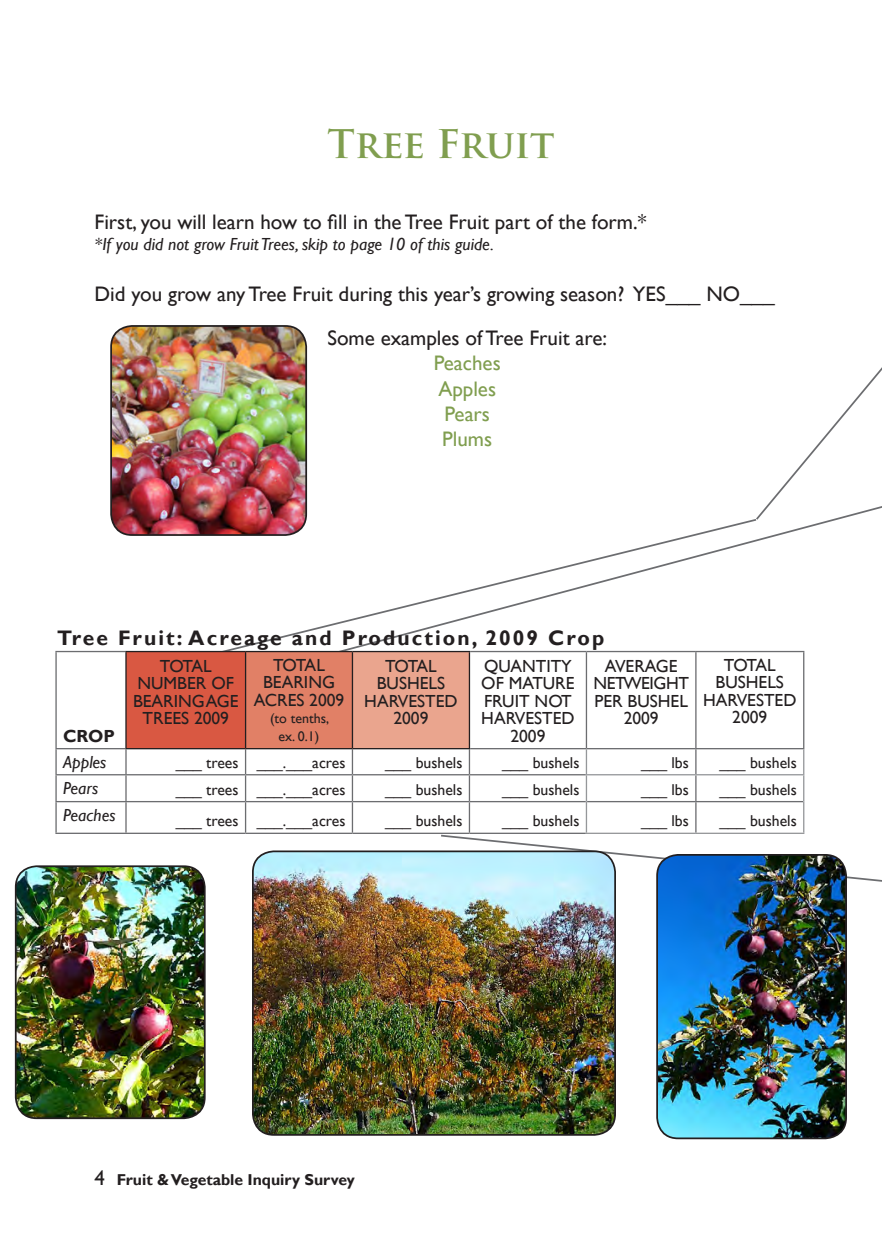
<style>
.page{position:relative;width:882px;height:1260px;background:#fff}
.page>*{position:absolute;margin:0;border:0;box-sizing:border-box;transform-origin:0 0}
.t1{font:700 38.5px "Trajan Pro";letter-spacing:-.005em;color:#809e4f}
.t2{font:21px "Gill Sans";color:#231f20}
.table_title{font:700 21px "Gill Sans";letter-spacing:.1em;color:#231f20}
.t3{font:21px "Gill Sans";color:#809e4f}
.table_heading{font:17.5px/17.5px "Gill Sans";color:#231f20;text-align:center}
.table_heading-2{font:italic 17.5px "Gill Sans";color:#231f20}
.table_heading-3{font:700 17.5px "Gill Sans";color:#231f20}
.table_text{font:15.75px "Gill Sans";color:#231f20}
.t4{font:700 15.75px "Gill Sans";color:#231f20}
.table_heading-4{font:14px/17.5px "Gill Sans";color:#231f20;text-align:center}
.s1{font-weight:400;font-size:21px}
</style>
<div class="page">
<img style="left:111px;top:326px;width:195px;height:209px">
<div style="left:110px;top:325px;width:197px;height:211px;border:2px solid #231f20;border-radius:21px"></div>
<svg style="left:795px;top:367px;width:87px;height:104px"></svg>
<svg style="left:289px;top:471px;width:593px;height:196px"></svg>
<svg style="left:441px;top:834px;width:441px;height:48px"></svg>
<svg style="left:212px;top:518px;width:546px;height:133px"></svg>
<svg style="left:57px;top:652px;width:746px;height:181px"></svg>
<hr style="left:55px;top:652px;width:2px;height:96px;background:#6c6d70">
<hr style="left:55px;top:651px;width:70px;height:1px;background:#6c6d70">
<hr style="left:55px;top:748px;width:70px;height:1px;background:#6c6d70">
<hr style="left:125px;top:652px;width:2px;height:96px;background:#231f20">
<hr style="left:125px;top:651px;width:121px;height:1px;background:#231f20">
<hr style="left:125px;top:748px;width:121px;height:1px;background:#231f20">
<hr style="left:55px;top:749px;width:2px;height:25px;background:#6c6d70">
<hr style="left:125px;top:749px;width:2px;height:25px;background:#6c6d70">
<hr style="left:695px;top:749px;width:2px;height:25px;background:#6c6d70">
<hr style="left:55px;top:774px;width:71px;height:1px;background:#6c6d70">
<hr style="left:55px;top:775px;width:2px;height:26px;background:#6c6d70">
<hr style="left:126px;top:774px;width:120px;height:1px;background:#6c6d70">
<hr style="left:125px;top:775px;width:2px;height:26px;background:#6c6d70">
<hr style="left:246px;top:774px;width:106px;height:1px;background:#6c6d70">
<svg style="left:245px;top:749px;width:1px;height:52px"></svg>
<hr style="left:352px;top:774px;width:117px;height:1px;background:#6c6d70">
<svg style="left:352px;top:749px;width:1px;height:52px"></svg>
<hr style="left:469px;top:774px;width:117px;height:1px;background:#6c6d70">
<svg style="left:469px;top:749px;width:1px;height:52px"></svg>
<hr style="left:695px;top:775px;width:2px;height:26px;background:#6c6d70">
<hr style="left:55px;top:801px;width:71px;height:1px;background:#6c6d70">
<hr style="left:55px;top:802px;width:2px;height:31px;background:#6c6d70">
<hr style="left:126px;top:801px;width:120px;height:1px;background:#6c6d70">
<hr style="left:125px;top:802px;width:2px;height:31px;background:#6c6d70">
<hr style="left:246px;top:801px;width:106px;height:1px;background:#6c6d70">
<hr style="left:245px;top:802px;width:1px;height:31px;background:#6c6d70">
<hr style="left:352px;top:801px;width:117px;height:1px;background:#6c6d70">
<hr style="left:352px;top:802px;width:1px;height:31px;background:#6c6d70">
<hr style="left:469px;top:801px;width:117px;height:1px;background:#6c6d70">
<hr style="left:469px;top:802px;width:1px;height:31px;background:#6c6d70">
<hr style="left:587px;top:801px;width:109px;height:1px;background:#6c6d70">
<hr style="left:696px;top:801px;width:107px;height:1px;background:#6c6d70">
<hr style="left:695px;top:802px;width:2px;height:31px;background:#6c6d70">
<hr style="left:245px;top:652px;width:1px;height:96px;background:#231f20">
<hr style="left:246px;top:651px;width:106px;height:1px;background:#231f20">
<hr style="left:246px;top:748px;width:106px;height:1px;background:#231f20">
<hr style="left:352px;top:652px;width:1px;height:96px;background:#231f20">
<hr style="left:352px;top:651px;width:118px;height:1px;background:#231f20">
<hr style="left:352px;top:748px;width:118px;height:1px;background:#231f20">
<hr style="left:469px;top:652px;width:1px;height:96px;background:#231f20">
<hr style="left:470px;top:651px;width:116px;height:1px;background:#6c6d70">
<hr style="left:470px;top:748px;width:116px;height:1px;background:#6c6d70">
<hr style="left:586px;top:652px;width:1px;height:96px;background:#6c6d70">
<hr style="left:586px;top:651px;width:110px;height:1px;background:#6c6d70">
<hr style="left:586px;top:748px;width:110px;height:1px;background:#6c6d70">
<hr style="left:695px;top:652px;width:2px;height:96px;background:#6c6d70">
<hr style="left:803px;top:652px;width:1px;height:96px;background:#6c6d70">
<hr style="left:696px;top:651px;width:108px;height:1px;background:#6c6d70">
<hr style="left:696px;top:748px;width:108px;height:1px;background:#6c6d70">
<hr style="left:55px;top:833px;width:71px;height:1px;background:#6c6d70">
<hr style="left:126px;top:833px;width:120px;height:1px;background:#6c6d70">
<hr style="left:246px;top:833px;width:106px;height:1px;background:#6c6d70">
<hr style="left:352px;top:833px;width:117px;height:1px;background:#6c6d70">
<hr style="left:469px;top:833px;width:117px;height:1px;background:#6c6d70">
<hr style="left:586px;top:774px;width:110px;height:1px;background:#95979a">
<svg style="left:586px;top:749px;width:1px;height:53px"></svg>
<hr style="left:696px;top:774px;width:108px;height:1px;background:#95979a">
<svg style="left:803px;top:749px;width:1px;height:53px"></svg>
<hr style="left:586px;top:802px;width:1px;height:31px;background:#95979a">
<hr style="left:803px;top:802px;width:1px;height:31px;background:#95979a">
<hr style="left:586px;top:833px;width:110px;height:1px;background:#95979a">
<hr style="left:696px;top:833px;width:108px;height:1px;background:#95979a">
<img style="left:657px;top:855px;width:189px;height:283px">
<div style="left:656px;top:854px;width:191px;height:285px;border:2px solid #231f20;border-radius:21px"></div>
<img style="left:253px;top:851px;width:362px;height:283px">
<div style="left:252px;top:850px;width:364px;height:286px;border:2px solid #231f20;border-radius:21px"></div>
<img style="left:16px;top:868px;width:188px;height:250px">
<div style="left:15px;top:865px;width:191px;height:254px;border:2px solid #231f20;border-radius:21px"></div>
<p class="t1" style="left:328px;top:120px;width:228px">Tree Fruit</p>
<p class="t2" style="left:94px;top:210px;width:553px">First, you will learn how to fill in the Tree Fruit part of the form.*</p>
<p class="table_heading-2" style="left:94px;top:234px;width:401px">*If you did not grow Fruit Trees, skip to page 10 of this guide.</p>
<p class="t2" style="left:94px;top:281px;width:682px">Did you grow any Tree Fruit during this year’s growing season? YES___ NO___</p>
<p class="t2" style="left:327px;top:326px;width:281px">Some examples of Tree Fruit are:</p>
<p class="t3" style="left:434px;top:351px;width:69px">Peaches</p>
<p class="t3" style="left:438px;top:376px;width:59px">Apples</p>
<p class="t3" style="left:444px;top:402px;width:47px">Pears</p>
<p class="t3" style="left:442px;top:427px;width:52px">Plums</p>
<p class="table_title" style="left:57px;top:625px;width:549px">Tree Fruit: Acreage and Production, 2009 Crop</p>
<p class="table_heading-3" style="left:63px;top:725px;width:53px">CROP</p>
<p class="table_heading" style="left:133px;top:657px;width:107px">TOTAL<br>NUMBER OF<br>BEARING AGE<br>TREES 2009</p>
<p class="table_heading" style="left:254px;top:656px;width:92px">TOTAL<br>BEARING<br>ACRES 2009</p>
<p class="table_heading-4" style="left:270px;top:710px;width:61px">(to tenths, ex. 0.1)</p>
<p class="table_heading" style="left:364px;top:657px;width:95px">TOTAL<br>BUSHELS<br>HARVESTED<br>2009</p>
<p class="table_heading" style="left:481px;top:657px;width:95px">QUANTITY<br>OF MATURE<br>FRUIT NOT<br>HARVESTED<br>2009</p>
<p class="table_heading" style="left:593px;top:657px;width:97px">AVERAGE<br>NET WEIGHT<br>PER BUSHEL<br>2009</p>
<p class="table_heading" style="left:703px;top:656px;width:95px">TOTAL<br>BUSHELS<br>HARVESTED<br>2009</p>
<p class="table_heading-2" style="left:63px;top:752px;width:45px">Apples</p>
<p class="table_text" style="left:176px;top:753px;width:64px">___ trees</p>
<p class="table_text" style="left:257px;top:753px;width:90px">___.___acres</p>
<p class="table_text" style="left:385px;top:753px;width:79px">___ bushels</p>
<p class="table_text" style="left:502px;top:753px;width:79px">___ bushels</p>
<p class="table_text" style="left:641px;top:753px;width:49px">___ lbs</p>
<p class="table_text" style="left:720px;top:753px;width:79px">___ bushels</p>
<p class="table_heading-2" style="left:63px;top:778px;width:37px">Pears</p>
<p class="table_text" style="left:176px;top:780px;width:64px">___ trees</p>
<p class="table_text" style="left:257px;top:780px;width:90px">___.___acres</p>
<p class="table_text" style="left:385px;top:780px;width:79px">___ bushels</p>
<p class="table_text" style="left:502px;top:780px;width:79px">___ bushels</p>
<p class="table_text" style="left:641px;top:780px;width:49px">___ lbs</p>
<p class="table_text" style="left:720px;top:780px;width:79px">___ bushels</p>
<p class="table_heading-2" style="left:63px;top:805px;width:54px">Peaches</p>
<p class="table_text" style="left:176px;top:812px;width:64px">___ trees</p>
<p class="table_text" style="left:257px;top:812px;width:90px">___.___acres</p>
<p class="table_text" style="left:385px;top:812px;width:79px">___ bushels</p>
<p class="table_text" style="left:502px;top:812px;width:79px">___ bushels</p>
<p class="table_text" style="left:641px;top:812px;width:49px">___ lbs</p>
<p class="table_text" style="left:720px;top:812px;width:79px">___ bushels</p>
<p class="t4" style="left:94px;top:1170px;width:262px"><span class="s1">4</span> Fruit &amp; Vegetable Inquiry Survey</p>
</div>
